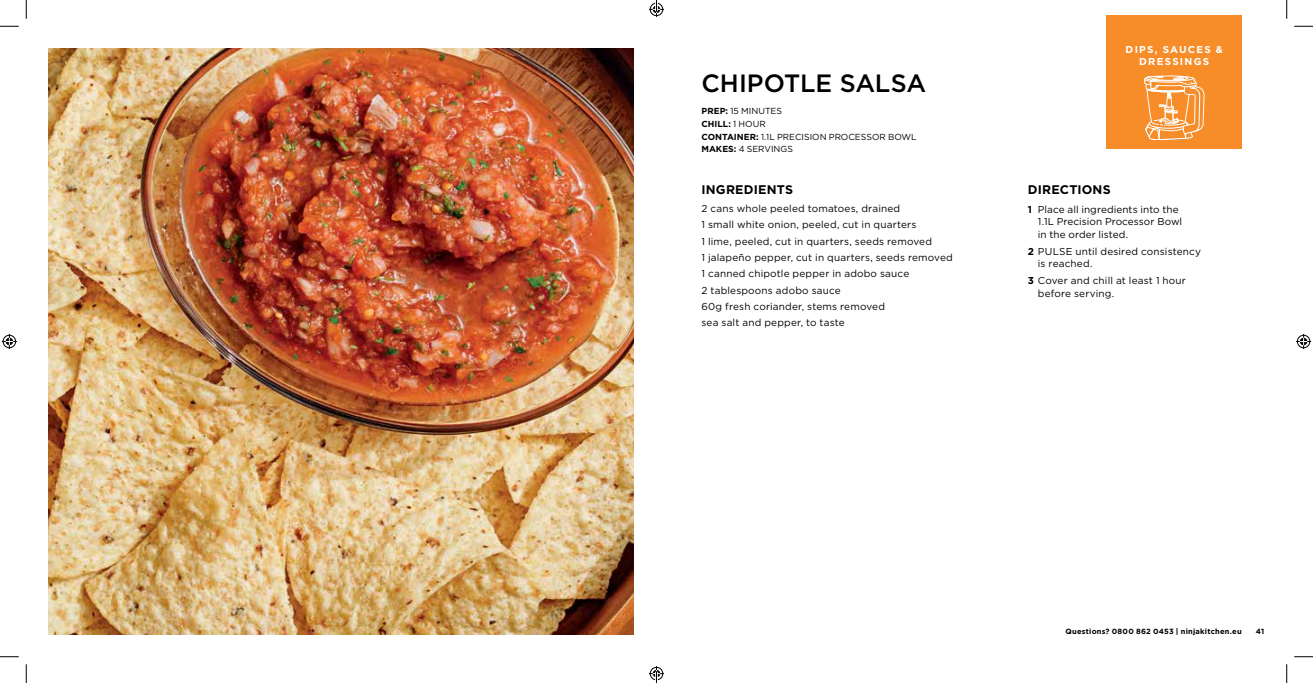
<style>
.page{position:relative;width:1313px;height:683px;background:#fff}
.page>*{position:absolute;margin:0;border:0;box-sizing:border-box;transform-origin:0 0}
.t1{font:500 25px "Gotham";letter-spacing:-.005em;color:#000}
.t2{font:700 12.5px "Gotham";letter-spacing:.015em;color:#000}
.t3{font:10px/16.4px "Gotham";letter-spacing:.015em;color:#000}
.t4{font:700 10px/12px "Gotham";letter-spacing:.125em;color:#fff;text-align:center}
.t5{font:8.75px/12.8px "Gotham";color:#000}
.t6{font:700 7.5px "Gotham";letter-spacing:.03em;color:#000}
.s1{font-weight:700}
</style>
<div class="page">
<img style="left:49px;top:49px;width:585px;height:585px">
<div style="left:1106px;top:15px;width:135px;height:134px;background:#f78d28"></div>
<svg style="left:1144px;top:76px;width:60px;height:64px"></svg>
<svg style="left:0;top:25px;width:19px;height:2px"></svg>
<svg style="left:1294px;top:25px;width:18px;height:2px"></svg>
<svg style="left:0;top:656px;width:19px;height:1px"></svg>
<svg style="left:1294px;top:656px;width:18px;height:1px"></svg>
<svg style="left:25px;top:0;width:2px;height:19px"></svg>
<svg style="left:25px;top:664px;width:2px;height:18px"></svg>
<svg style="left:1286px;top:0;width:1px;height:19px"></svg>
<svg style="left:1286px;top:664px;width:1px;height:18px"></svg>
<svg style="left:2px;top:334px;width:15px;height:15px"></svg>
<svg style="left:1296px;top:334px;width:15px;height:15px"></svg>
<svg style="left:649px;top:0;width:15px;height:17px"></svg>
<svg style="left:649px;top:666px;width:15px;height:16px"></svg>
<h1 class="t1" style="left:701px;top:67px;width:226px">CHIPOTLE SALSA</h1>
<p class="t5" style="left:701px;top:105px;width:217px"><span class="s1">PREP:</span> 15 MINUTES<br><span class="s1">CHILL:</span> 1 HOUR<br><span class="s1">CONTAINER:</span> 1.1L PRECISION PROCESSOR BOWL<br><span class="s1">MAKES:</span> 4 SERVINGS</p>
<p class="t2" style="left:701px;top:181px;width:93px">INGREDIENTS</p>
<p class="t3" style="left:701px;top:200px;width:253px">2 cans whole peeled tomatoes, drained<br>1 small white onion, peeled, cut in quarters<br>1 lime, peeled, cut in quarters, seeds removed<br>1 jalapeño pepper, cut in quarters, seeds removed 1 canned chipotle pepper in adobo sauce<br>2 tablespoons adobo sauce<br>60g fresh coriander, stems removed<br>sea salt and pepper, to taste</p>
<p class="t4" style="left:1125px;top:44px;width:99px">DIPS, SAUCES &amp;<br>DRESSINGS</p>
<p class="t2" style="left:1028px;top:182px;width:84px">DIRECTIONS</p>
<p class="t3" style="left:1038px;top:202px;width:146px;line-height:12.5px;text-indent:-10px"><span class="s1">1</span> Place all ingredients into the<br>1.1L Precision Processor Bowl in the order listed.</p>
<p class="t3" style="left:1038px;top:244px;width:165px;line-height:12.5px;text-indent:-10px"><span class="s1">2</span> PULSE until desired consistency is reached.</p>
<p class="t3" style="left:1038px;top:274px;width:150px;line-height:12.5px;text-indent:-10px"><span class="s1">3</span> Cover and chill at least 1 hour before serving.</p>
<p class="t6" style="left:1065px;top:626px;width:178px">Questions? 0800 862 0453 | ninjakitchen.eu</p>
<p class="t6" style="left:1255px;top:626px;width:10px">41</p>
</div>
